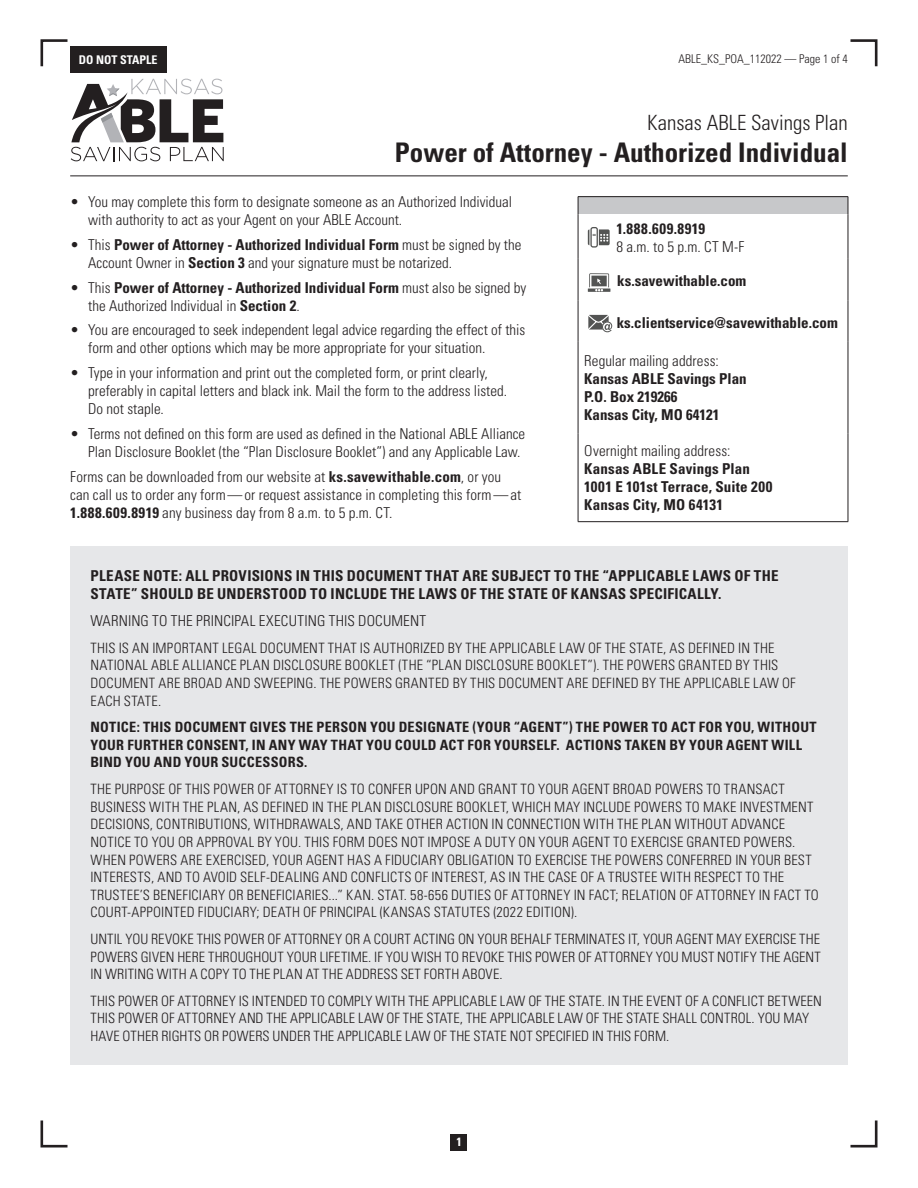
<style>
.page{position:relative;width:918px;height:1188px;background:#fff}
.page>*{position:absolute;margin:0;border:0;box-sizing:border-box;transform-origin:0 0}
.GS_Form_name{font:700 condensed 27px "Univers LT Std";color:#231f20}
.GS_plan_name{font:300 condensed 21px "Univers LT Std";color:#231f20}
.GS_App_body_10_12{font:300 condensed 15px/18px "Univers LT Std";color:#231f20}
.GS_App_body_10_12-2{font:700 condensed 15px/18px "Univers LT Std";letter-spacing:.01em;color:#231f20}
.GS_App_body_10_12-3{font:700 condensed 15px "Univers LT Std";letter-spacing:.045em;color:#231f20}
.GS_App_body_10_12-4{font:300 condensed 14.25px/17.7px "Univers LT Std";letter-spacing:.015em;color:#231f20}
.GS_App_body_10_12-5{font:700 condensed 14.25px/17.7px "Univers LT Std";letter-spacing:.02em;color:#231f20}
.t1{font:300 condensed 12px "Univers LT Std";color:#231f20}
.t2{font:700 condensed 12px "Univers LT Std";color:#fff}
.s1{font-weight:700}
</style>
<div class="page">
<div style="left:451px;top:1134px;width:16px;height:16px;background:#231f20"></div>
<svg style="left:850px;top:1120px;width:28px;height:28px"></svg>
<svg style="left:40px;top:1120px;width:28px;height:28px"></svg>
<svg style="left:40px;top:39px;width:28px;height:28px"></svg>
<svg style="left:850px;top:39px;width:28px;height:28px"></svg>
<div style="left:70px;top:46px;width:96px;height:27px;background:#231f20"></div>
<div style="left:70px;top:547px;width:778px;height:518px;background:#e6e7e9"></div>
<hr style="left:70px;top:176px;width:778px;height:1px;background:#231f20">
<div style="left:578px;top:197px;width:270px;height:17px;background:#c7c8ca"></div>
<hr style="left:578px;top:196px;width:270px;height:1px;background:#231f20">
<svg style="left:578px;top:197px;width:1px;height:17px"></svg>
<svg style="left:848px;top:197px;width:1px;height:17px"></svg>
<hr style="left:578px;top:214px;width:1px;height:45px;background:#231f20">
<hr style="left:848px;top:214px;width:1px;height:45px;background:#231f20">
<hr style="left:578px;top:259px;width:1px;height:41px;background:#231f20">
<hr style="left:848px;top:259px;width:1px;height:41px;background:#231f20">
<hr style="left:578px;top:300px;width:1px;height:42px;background:#231f20">
<hr style="left:848px;top:300px;width:1px;height:42px;background:#231f20">
<hr style="left:578px;top:342px;width:1px;height:92px;background:#231f20">
<hr style="left:848px;top:342px;width:1px;height:92px;background:#231f20">
<hr style="left:578px;top:434px;width:1px;height:87px;background:#231f20">
<hr style="left:848px;top:434px;width:1px;height:87px;background:#231f20">
<hr style="left:578px;top:521px;width:270px;height:1px;background:#231f20">
<svg style="left:588px;top:227px;width:22px;height:21px"></svg>
<hr style="left:588px;top:289px;width:22px;height:3px;background:#535453">
<svg style="left:589px;top:273px;width:20px;height:18px"></svg>
<svg style="left:588px;top:314px;width:24px;height:18px"></svg>
<svg style="left:71px;top:79px;width:153px;height:82px"></svg>
<p class="t2" style="left:79px;top:53px;width:80px">DO NOT STAPLE</p>
<p class="t1" style="left:679px;top:51px;width:171px">ABLE_KS_POA_112022 — Page 1 of 4</p>
<h2 class="GS_plan_name" style="left:647px;top:110px;width:202px">Kansas ABLE Savings Plan</h2>
<h2 class="GS_Form_name" style="left:395px;top:136px;width:454px">Power of Attorney - Authorized Individual</h2>
<p class="GS_App_body_10_12" style="left:88px;top:193px;width:425px;text-indent:-18px">• You may complete this form to designate someone as an Authorized Individual with authority to act as your Agent on your ABLE Account.</p>
<p class="GS_App_body_10_12" style="left:88px;top:236px;width:435px;text-indent:-18px">• This <span class="s1">Power of Attorney - Authorized Individual Form</span> must be signed by the<br>Account Owner in <span class="s1">Section 3</span> and your signature must be notarized.</p>
<p class="GS_App_body_10_12" style="left:88px;top:278px;width:440px;text-indent:-18px">• This <span class="s1">Power of Attorney - Authorized Individual Form</span> must also be signed by the Authorized Individual in <span class="s1">Section 2</span>.</p>
<p class="GS_App_body_10_12" style="left:88px;top:321px;width:439px;text-indent:-18px">• You are encouraged to seek independent legal advice regarding the effect of this form and other options which may be more appropriate for your situation.</p>
<p class="GS_App_body_10_12" style="left:88px;top:364px;width:420px;text-indent:-18px">• Type in your information and print out the completed form, or print clearly, preferably in capital letters and black ink. Mail the form to the address listed.<br>Do not staple.</p>
<p class="GS_App_body_10_12" style="left:88px;top:425px;width:438px;text-indent:-18px">• Terms not defined on this form are used as defined in the National ABLE Alliance<br>Plan Disclosure Booklet (the “Plan Disclosure Booklet”) and any Applicable Law.</p>
<p class="GS_App_body_10_12" style="left:70px;top:467px;width:453px">Forms can be downloaded from our website at <span class="s1">ks.savewithable.com</span>, or you can call us to order any form—or request assistance in completing this form—at<br><span class="s1">1.888.609.8919</span> any business day from 8 a.m. to 5 p.m. CT.</p>
<p class="GS_App_body_10_12-3" style="left:616px;top:220px;width:90px">1.888.609.8919</p>
<p class="GS_App_body_10_12" style="left:616px;top:238px;width:129px">8 a.m. to 5 p.m. CT M-F</p>
<p class="GS_App_body_10_12-2" style="left:617px;top:271px;width:131px">ks.savewithable.com</p>
<p class="GS_App_body_10_12-2" style="left:617px;top:313px;width:223px">ks.clientservice@savewithable.com</p>
<p class="GS_App_body_10_12" style="left:584px;top:352px;width:136px">Regular mailing address:</p>
<p class="GS_App_body_10_12-2" style="left:584px;top:370px;width:164px">Kansas ABLE Savings Plan<br>P.O. Box 219266<br>Kansas City, MO 64121</p>
<p class="GS_App_body_10_12" style="left:584px;top:442px;width:148px">Overnight mailing address:</p>
<p class="GS_App_body_10_12-2" style="left:584px;top:460px;width:190px">Kansas ABLE Savings Plan<br>1001 E 101st Terrace, Suite 200<br>Kansas City, MO 64131</p>
<p class="GS_App_body_10_12-2" style="left:90px;top:567px;width:690px">PLEASE NOTE: ALL PROVISIONS IN THIS DOCUMENT THAT ARE SUBJECT TO THE “APPLICABLE LAWS OF THE<br>STATE” SHOULD BE UNDERSTOOD TO INCLUDE THE LAWS OF THE STATE OF KANSAS SPECIFICALLY.</p>
<p class="GS_App_body_10_12" style="left:90px;top:612px;width:337px">WARNING TO THE PRINCIPAL EXECUTING THIS DOCUMENT</p>
<p class="GS_App_body_10_12-4" style="left:90px;top:639px;width:707px">THIS IS AN IMPORTANT LEGAL DOCUMENT THAT IS AUTHORIZED BY THE APPLICABLE LAW OF THE STATE, AS DEFINED IN THE NATIONAL ABLE ALLIANCE PLAN DISCLOSURE BOOKLET (THE “PLAN DISCLOSURE BOOKLET”). THE POWERS GRANTED BY THIS DOCUMENT ARE BROAD AND SWEEPING. THE POWERS GRANTED BY THIS DOCUMENT ARE DEFINED BY THE APPLICABLE LAW OF EACH STATE.</p>
<p class="GS_App_body_10_12-5" style="left:90px;top:718px;width:728px">NOTICE: THIS DOCUMENT GIVES THE PERSON YOU DESIGNATE (YOUR “AGENT”) THE POWER TO ACT FOR YOU, WITHOUT<br>YOUR FURTHER CONSENT, IN ANY WAY THAT YOU COULD ACT FOR YOURSELF. ACTIONS TAKEN BY YOUR AGENT WILL<br>BIND YOU AND YOUR SUCCESSORS.</p>
<p class="GS_App_body_10_12-4" style="left:90px;top:780px;width:730px">THE PURPOSE OF THIS POWER OF ATTORNEY IS TO CONFER UPON AND GRANT TO YOUR AGENT BROAD POWERS TO TRANSACT BUSINESS WITH THE PLAN, AS DEFINED IN THE PLAN DISCLOSURE BOOKLET, WHICH MAY INCLUDE POWERS TO MAKE INVESTMENT DECISIONS, CONTRIBUTIONS, WITHDRAWALS, AND TAKE OTHER ACTION IN CONNECTION WITH THE PLAN WITHOUT ADVANCE NOTICE TO YOU OR APPROVAL BY YOU. THIS FORM DOES NOT IMPOSE A DUTY ON YOUR AGENT TO EXERCISE GRANTED POWERS.<br>WHEN POWERS ARE EXERCISED, YOUR AGENT HAS A FIDUCIARY OBLIGATION TO EXERCISE THE POWERS CONFERRED IN YOUR BEST INTERESTS, AND TO AVOID SELF-DEALING AND CONFLICTS OF INTEREST, AS IN THE CASE OF A TRUSTEE WITH RESPECT TO THE TRUSTEE’S BENEFICIARY OR BENEFICIARIES...” KAN. STAT. 58-656 DUTIES OF ATTORNEY IN FACT; RELATION OF ATTORNEY IN FACT TO COURT-APPOINTED FIDUCIARY; DEATH OF PRINCIPAL (KANSAS STATUTES (2022 EDITION).</p>
<p class="GS_App_body_10_12-4" style="left:90px;top:930px;width:732px;text-align:justify">UNTIL YOU REVOKE THIS POWER OF ATTORNEY OR A COURT ACTING ON YOUR BEHALF TERMINATES IT, YOUR AGENT MAY EXERCISE THE POWERS GIVEN HERE THROUGHOUT YOUR LIFETIME. IF YOU WISH TO REVOKE THIS POWER OF ATTORNEY YOU MUST NOTIFY THE AGENT IN WRITING WITH A COPY TO THE PLAN AT THE ADDRESS SET FORTH ABOVE.</p>
<p class="GS_App_body_10_12-4" style="left:90px;top:992px;width:733px">THIS POWER OF ATTORNEY IS INTENDED TO COMPLY WITH THE APPLICABLE LAW OF THE STATE. IN THE EVENT OF A CONFLICT BETWEEN<br>THIS POWER OF ATTORNEY AND THE APPLICABLE LAW OF THE STATE, THE APPLICABLE LAW OF THE STATE SHALL CONTROL. YOU MAY<br>HAVE OTHER RIGHTS OR POWERS UNDER THE APPLICABLE LAW OF THE STATE NOT SPECIFIED IN THIS FORM.</p>
<p class="t2" style="left:456px;top:1135px;width:7px">1</p>
</div>
